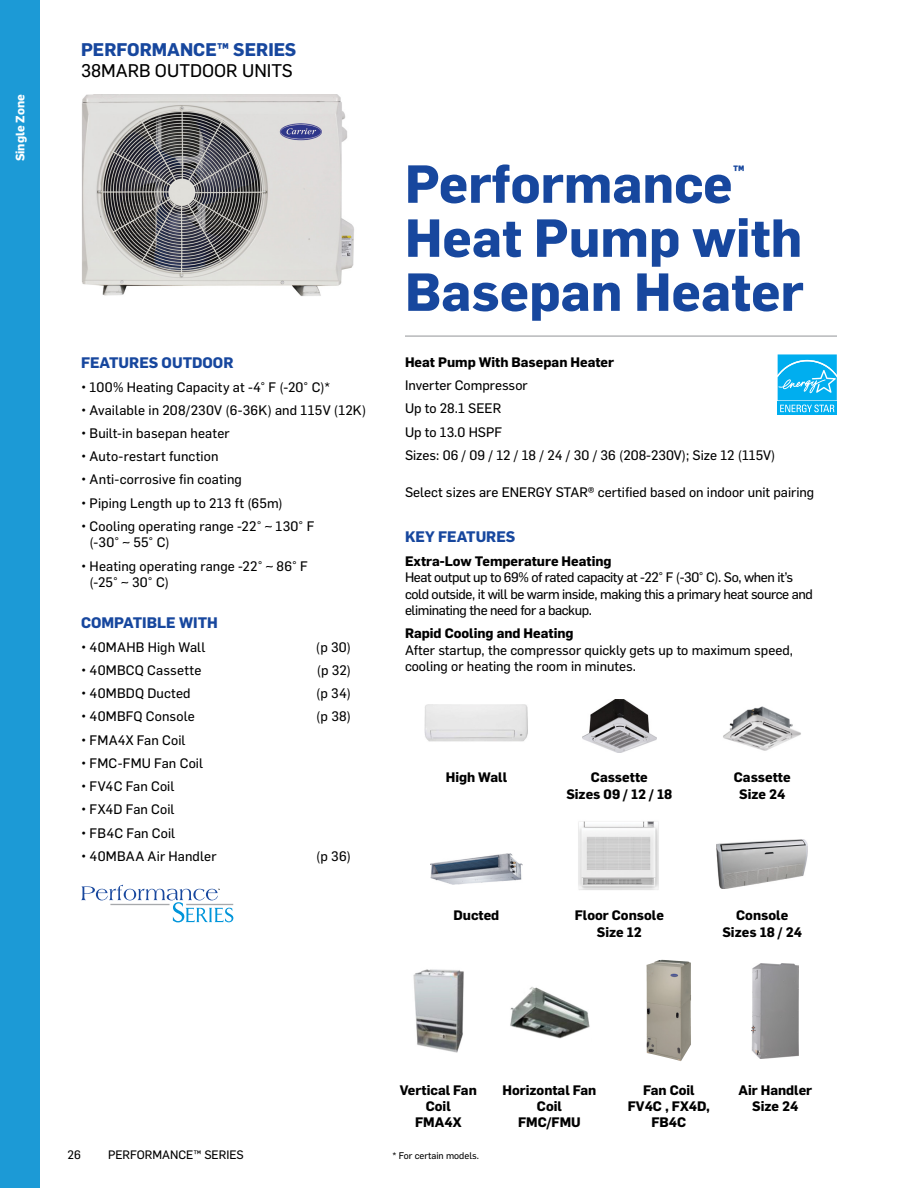
<style>
.page{position:relative;width:918px;height:1188px;background:#fff}
.page>*{position:absolute;margin:0;border:0;box-sizing:border-box;transform-origin:0 0}
.t1{font:700 52.5px/54px "Flama";color:#17479e}
.t2{font:700 18px "Flama";color:#17479e}
.t3{font:18px "Flama Basic";color:#000}
.t4{font:700 17.55px "Flama";color:#17479e}
.t5{font:700 15px "Flama";color:#17479e}
.t6{font:13.5px/16.5px "Flama Basic";color:#000}
.t7{font:700 13.5px/16.2px "Flama";color:#000;text-align:center}
.t8{font:13.5px/16.5px "Flama Basic";letter-spacing:-.03em;color:#000}
.t9{font:12px "Flama Basic";color:#000}
.t10{font:700 12px "Flama";color:#fff}
.t11{font:9.45px "Flama Basic";color:#000}
</style>
<div class="page">
<div style="left:0;top:0;width:40px;height:1188px;background:#1c9ad6"></div>
<img style="left:82px;top:95px;width:272px;height:201px">
<hr style="left:405px;top:336px;width:432px;height:1px;background:#939598">
<svg style="left:81px;top:885px;width:152px;height:37px"></svg>
<svg style="left:777px;top:354px;width:60px;height:61px;background:#2abbf1"></svg>
<img style="left:424px;top:705px;width:104px;height:37px">
<img style="left:582px;top:700px;width:75px;height:53px">
<img style="left:723px;top:706px;width:78px;height:45px">
<img style="left:430px;top:854px;width:93px;height:31px">
<img style="left:578px;top:821px;width:81px;height:69px">
<img style="left:717px;top:840px;width:91px;height:48px">
<img style="left:413px;top:969px;width:51px;height:84px">
<img style="left:510px;top:987px;width:80px;height:52px">
<img style="left:647px;top:960px;width:15px;height:5px">
<img style="left:752px;top:963px;width:47px;height:95px">
<p class="t10" style="left:11px;top:161px;width:68px;rotate:-90deg">Single Zone</p>
<h2 class="t2" style="left:81px;top:37px;width:217px">PERFORMANCE™ SERIES</h2>
<h2 class="t3" style="left:81px;top:58px;width:213px">38MARB OUTDOOR UNITS</h2>
<p class="t5" style="left:81px;top:352px;width:154px">FEATURES OUTDOOR</p>
<p class="t6" style="left:81px;top:378px;width:251px">• 100% Heating Capacity at -4° F (-20° C)*</p>
<p class="t6" style="left:81px;top:401px;width:287px">• Available in 208/230V (6-36K) and 115V (12K)</p>
<p class="t6" style="left:81px;top:424px;width:150px">• Built-in basepan heater</p>
<p class="t6" style="left:81px;top:447px;width:139px">• Auto-restart function</p>
<p class="t6" style="left:81px;top:471px;width:162px">• Anti-corrosive fin coating</p>
<p class="t6" style="left:81px;top:494px;width:203px">• Piping Length up to 213 ft (65m)</p>
<p class="t6" style="left:90px;top:517px;width:226px;text-indent:-9px">• Cooling operating range -22° ~ 130° F (-30° ~ 55° C)</p>
<p class="t6" style="left:90px;top:557px;width:220px;text-indent:-9px">• Heating operating range -22° ~ 86° F (-25° ~ 30° C)</p>
<p class="t5" style="left:81px;top:612px;width:138px">COMPATIBLE WITH</p>
<p class="t6" style="left:81px;top:638px;width:126px">• 40MAHB High Wall</p>
<p class="t6" style="left:316px;top:638px;width:37px">(p 30)</p>
<p class="t6" style="left:81px;top:661px;width:122px">• 40MBCQ Cassette</p>
<p class="t6" style="left:317px;top:661px;width:36px">(p 32)</p>
<p class="t6" style="left:81px;top:684px;width:111px">• 40MBDQ Ducted</p>
<p class="t6" style="left:316px;top:684px;width:36px">(p 34)</p>
<p class="t6" style="left:81px;top:708px;width:115px">• 40MBFQ Console</p>
<p class="t6" style="left:316px;top:708px;width:36px">(p 38)</p>
<p class="t6" style="left:81px;top:731px;width:106px">• FMA4X Fan Coil</p>
<p class="t6" style="left:81px;top:754px;width:124px">• FMC-FMU Fan Coil</p>
<p class="t6" style="left:81px;top:777px;width:95px">• FV4C Fan Coil</p>
<p class="t6" style="left:81px;top:801px;width:95px">• FX4D Fan Coil</p>
<p class="t6" style="left:81px;top:824px;width:96px">• FB4C Fan Coil</p>
<p class="t6" style="left:81px;top:847px;width:137px">• 40MBAA Air Handler</p>
<p class="t6" style="left:316px;top:847px;width:36px">(p 36)</p>
<h1 class="t1" style="left:405px;top:153px;width:329px">Performance</h1>
<p class="t4" style="left:733px;top:159px;width:13px">™</p>
<h1 class="t1" style="left:405px;top:207px;width:400px">Heat Pump with<br>Basepan Heater</h1>
<p class="t7" style="left:405px;top:353px;width:211px">Heat Pump With Basepan Heater</p>
<p class="t6" style="left:405px;top:373px;width:372px;line-height:23.2px">Inverter Compressor<br>Up to 28.1 SEER<br>Up to 13.0 HSPF<br>Sizes: 06 / 09 / 12 / 18 / 24 / 30 / 36 (208-230V); Size 12 (115V)</p>
<p class="t6" style="left:405px;top:483px;width:411px">Select sizes are ENERGY STAR® certified based on indoor unit pairing</p>
<p class="t5" style="left:405px;top:526px;width:112px">KEY FEATURES</p>
<p class="t7" style="left:405px;top:552px;width:208px">Extra-Low Temperature Heating</p>
<p class="t8" style="left:405px;top:568px;width:409px">Heat output up to 69% of rated capacity at -22° F (-30° C). So, when it’s cold outside, it will be warm inside, making this a primary heat source and eliminating the need for a backup.</p>
<p class="t7" style="left:405px;top:624px;width:170px">Rapid Cooling and Heating</p>
<p class="t6" style="left:405px;top:641px;width:389px">After startup, the compressor quickly gets up to maximum speed, cooling or heating the room in minutes.</p>
<p class="t7" style="left:446px;top:768px;width:63px">High Wall</p>
<p class="t7" style="left:566px;top:768px;width:108px">Cassette<br>Sizes 09 / 12 / 18</p>
<p class="t7" style="left:734px;top:768px;width:58px">Cassette<br>Size 24</p>
<p class="t7" style="left:454px;top:907px;width:47px">Ducted</p>
<p class="t7" style="left:575px;top:907px;width:91px">Floor Console<br>Size 12</p>
<p class="t7" style="left:722px;top:907px;width:81px">Console<br>Sizes 18 / 24</p>
<p class="t7" style="left:400px;top:1081px;width:79px">Vertical Fan<br>Coil<br>FMA4X</p>
<p class="t7" style="left:502px;top:1081px;width:95px">Horizontal Fan<br>Coil<br>FMC/FMU</p>
<p class="t7" style="left:628px;top:1081px;width:84px">Fan Coil<br>FV4C , FX4D,<br>FB4C</p>
<p class="t7" style="left:738px;top:1081px;width:75px">Air Handler<br>Size 24</p>
<p class="t9" style="left:68px;top:1146px;width:15px">26</p>
<p class="t11" style="left:393px;top:1149px;width:88px">* For certain models.</p>
<p class="t9" style="left:108px;top:1146px;width:137px">PERFORMANCE™ SERIES</p>
</div>
